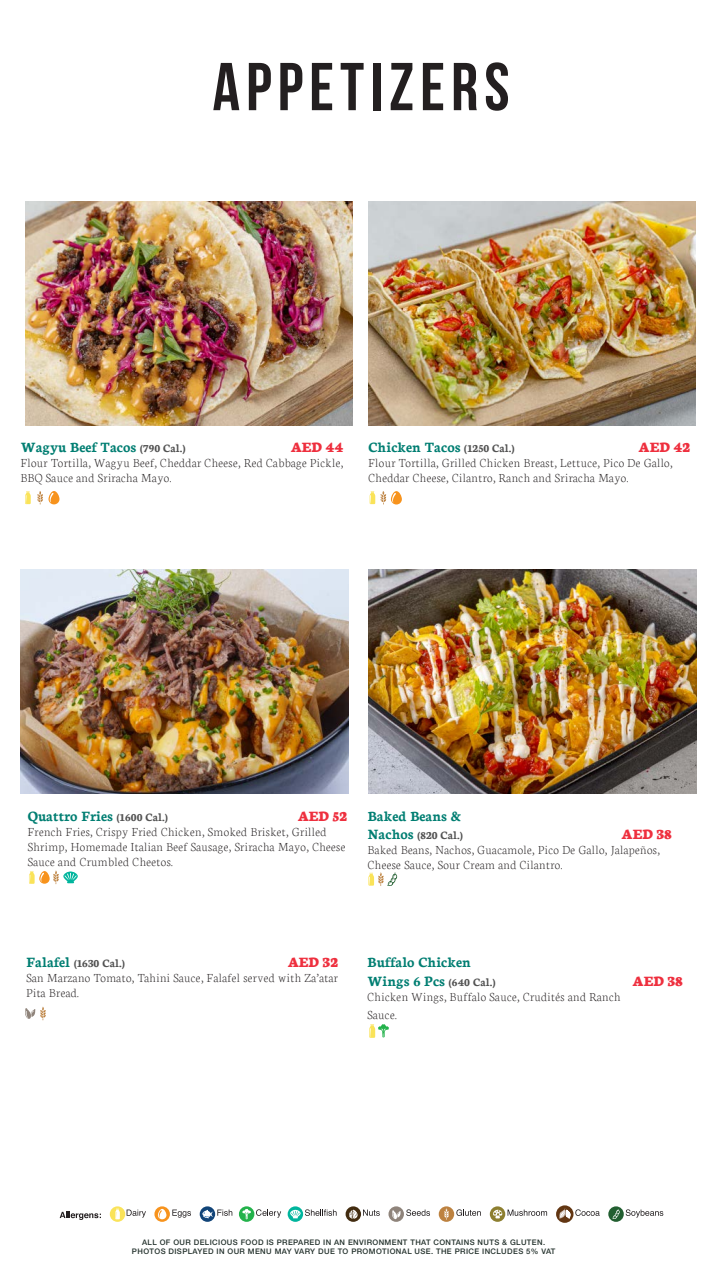
<style>
.page{position:relative;width:723px;height:1276px;background:#fff}
.page>*{position:absolute;margin:0;border:0;box-sizing:border-box;transform-origin:0 0}
.t1{font:67.5px "Bebas Neue";letter-spacing:.09em;color:#231f20}
.t2{font:700 15.15px "Neuton";color:#007e72}
.t3{font:800 15.15px "Neuton";color:#ee2f3e}
.t4{font:200 12.9px/15px "Neuton";letter-spacing:.03em;color:#231f20}
.t5{font:700 12px "Neuton";color:#525252}
.t6{font:500 7.65px "Helvetica Neue";letter-spacing:.05em;color:#22302b}
.s1{font-size:12px;color:#525252}
.s2{font-size:15.15px;color:#007e72}
</style>
<div class="page">
<img style="left:21px;top:570px;width:327px;height:223px">
<img style="left:369px;top:570px;width:327px;height:223px">
<img style="left:368px;top:201px;width:327px;height:225px">
<img style="left:25px;top:201px;width:327px;height:225px">
<svg style="left:25px;top:491px;width:6px;height:13px"></svg>
<svg style="left:37px;top:491px;width:6px;height:13px"></svg>
<svg style="left:39px;top:871px;width:11px;height:12px"></svg>
<svg style="left:29px;top:871px;width:15px;height:13px"></svg>
<svg style="left:370px;top:491px;width:16px;height:13px"></svg>
<div style="left:110px;top:1206px;width:15px;height:15px;background:#fae359;border-radius:50%"></div>
<svg style="left:115px;top:1208px;width:5px;height:11px"></svg>
<svg style="left:127px;top:1209px;width:19px;height:8px"></svg>
<svg style="left:154px;top:1206px;width:16px;height:15px"></svg>
<div style="left:158px;top:1209px;width:8px;height:10px;background:#fff;border-radius:4px"></div>
<svg style="left:159px;top:1210px;width:3px;height:7px"></svg>
<svg style="left:172px;top:1209px;width:19px;height:8px"></svg>
<svg style="left:200px;top:1206px;width:15px;height:15px"></svg>
<svg style="left:202px;top:1209px;width:30px;height:9px"></svg>
<svg style="left:346px;top:1206px;width:15px;height:15px"></svg>
<svg style="left:349px;top:1209px;width:8px;height:9px"></svg>
<svg style="left:363px;top:1209px;width:17px;height:7px"></svg>
<svg style="left:388px;top:1206px;width:16px;height:15px"></svg>
<svg style="left:392px;top:1209px;width:38px;height:10px"></svg>
<svg style="left:490px;top:1206px;width:15px;height:15px"></svg>
<svg style="left:492px;top:1209px;width:55px;height:9px"></svg>
<div style="left:556px;top:1205px;width:17px;height:17px;background:#623612;border-radius:50%"></div>
<svg style="left:559px;top:1208px;width:41px;height:11px"></svg>
<div style="left:439px;top:1206px;width:15px;height:15px;background:#bd8240;border-radius:50%"></div>
<svg style="left:444px;top:1208px;width:5px;height:11px"></svg>
<svg style="left:456px;top:1209px;width:25px;height:7px"></svg>
<svg style="left:608px;top:1206px;width:16px;height:15px"></svg>
<svg style="left:612px;top:1209px;width:8px;height:10px"></svg>
<svg style="left:626px;top:1209px;width:37px;height:8px"></svg>
<svg style="left:288px;top:1206px;width:15px;height:15px"></svg>
<svg style="left:290px;top:1209px;width:47px;height:9px"></svg>
<svg style="left:60px;top:1211px;width:41px;height:9px"></svg>
<div style="left:239px;top:1206px;width:15px;height:15px;background:#23b24b;border-radius:50%"></div>
<svg style="left:242px;top:1209px;width:39px;height:10px"></svg>
<svg style="left:25px;top:1006px;width:21px;height:14px"></svg>
<svg style="left:369px;top:1024px;width:20px;height:14px"></svg>
<div style="left:49px;top:491px;width:10px;height:13px;background:#f7931d;border-radius:5px"></div>
<svg style="left:50px;top:493px;width:3px;height:9px"></svg>
<div style="left:391px;top:491px;width:11px;height:13px;background:#f7931d;border-radius:5px"></div>
<svg style="left:392px;top:493px;width:4px;height:9px"></svg>
<svg style="left:53px;top:870px;width:25px;height:14px"></svg>
<svg style="left:368px;top:872px;width:29px;height:14px"></svg>
<p class="t1" style="left:213px;top:50px;width:298px">APPETIZERS</p>
<p class="t2" style="left:21px;top:439px;width:166px">Wagyu Beef Tacos <span class="s1">(790 Cal.)</span></p>
<p class="t3" style="left:291px;top:440px;width:54px">AED 44</p>
<p class="t4" style="left:21px;top:456px;width:324px">Flour Tortilla, Wagyu Beef, Cheddar Cheese, Red Cabbage Pickle,<br>BBQ Sauce and Sriracha Mayo.</p>
<p class="t2" style="left:368px;top:439px;width:148px">Chicken Tacos <span class="s1">(1250 Cal.)</span></p>
<p class="t3" style="left:638px;top:440px;width:53px">AED 42</p>
<p class="t4" style="left:368px;top:456px;width:306px">Flour Tortilla, Grilled Chicken Breast, Lettuce, Pico De Gallo,<br>Cheddar Cheese, Cilantro, Ranch and Sriracha Mayo.</p>
<p class="t2" style="left:28px;top:808px;width:142px">Quattro Fries <span class="s1">(1600 Cal.)</span></p>
<p class="t3" style="left:298px;top:808px;width:51px">AED 52</p>
<p class="t4" style="left:28px;top:824px;width:319px">French Fries, Crispy Fried Chicken, Smoked Brisket, Grilled<br>Shrimp, Homemade Italian Beef Sausage, Sriracha Mayo, Cheese<br>Sauce and Crumbled Cheetos.</p>
<p class="t2" style="left:368px;top:808px;width:95px">Baked Beans &amp;</p>
<p class="t5" style="left:368px;top:828px;width:97px"><span class="s2">Nachos</span> (820 Cal.)</p>
<p class="t3" style="left:621px;top:827px;width:52px">AED 38</p>
<p class="t4" style="left:368px;top:842px;width:293px">Baked Beans, Nachos, Guacamole, Pico De Gallo, Jalapeños,<br>Cheese Sauce, Sour Cream and Cilantro.</p>
<p class="t5" style="left:26px;top:957px;width:100px"><span class="s2">Falafel</span> (1630 Cal.)</p>
<p class="t3" style="left:288px;top:955px;width:52px">AED 32</p>
<p class="t4" style="left:26px;top:971px;width:313px">San Marzano Tomato, Tahini Sauce, Falafel served with Za’atar<br>Pita Bread.</p>
<p class="t2" style="left:367px;top:954px;width:105px">Buffalo Chicken</p>
<p class="t2" style="left:367px;top:972px;width:129px">Wings 6 Pcs <span class="s1">(640 Cal.)</span></p>
<p class="t3" style="left:632px;top:973px;width:52px">AED 38</p>
<p class="t4" style="left:367px;top:987px;width:255px;line-height:18.3px">Chicken Wings, Buffalo Sauce, Crudités and Ranch<br>Sauce.</p>
<p class="t6" style="left:142px;top:1237px;width:404px">ALL OF OUR DELICIOUS FOOD IS PREPARED IN AN ENVIRONMENT THAT CONTAINS NUTS &amp; GLUTEN.</p>
<p class="t6" style="left:132px;top:1246px;width:425px">PHOTOS DISPLAYED IN OUR MENU MAY VARY DUE TO PROMOTIONAL USE. THE PRICE INCLUDES 5% VAT</p>
</div>
